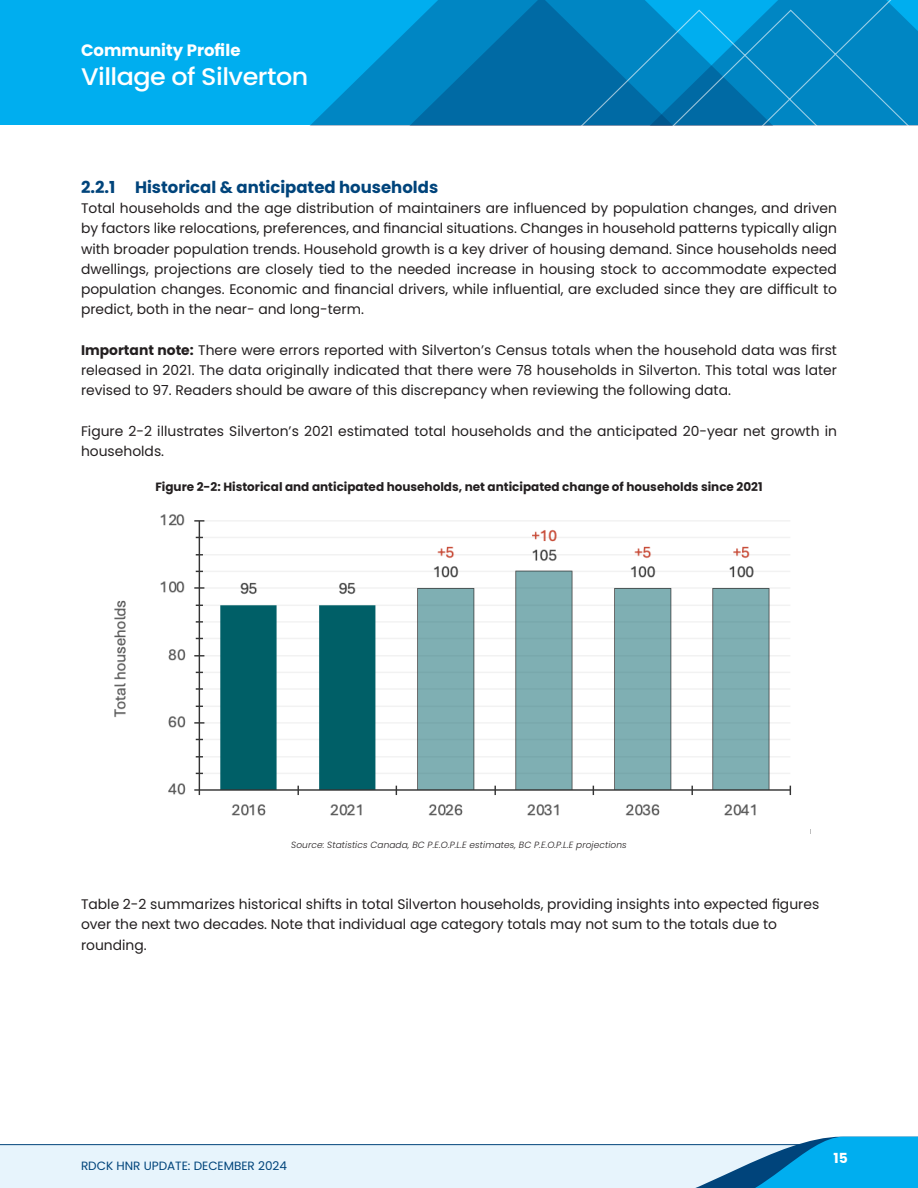
<style>
.page{position:relative;width:918px;height:1188px;background:#fff}
.page>*{position:absolute;margin:0;border:0;box-sizing:border-box;transform-origin:0 0}
.t1{font:500 24px "Poppins";letter-spacing:-.02em;color:#fff;scale:1.06 1}
.t2{font:700 16.5px "Poppins";color:#00447b}
.t3{font:700 16.5px "Poppins";color:#fff}
.t4{font:13.8px/20.2px "Poppins";color:#231f20;text-align:justify}
.t5{font:700 13.8px "Poppins";color:#fff}
.Chart_Title{font:700 12px "Poppins";color:#231f20}
.t6{font:12px "Poppins";color:#00447b}
.Chart_Source{font:italic 300 9px "Poppins";letter-spacing:.01em;color:#231f20}
.s1{font-weight:700}
</style>
<div class="page">
<div style="left:0;top:0;width:918px;height:125px;background:#00aeef"></div>
<svg style="left:311px;top:0;width:211px;height:125px;fill:#0086c3"></svg>
<div style="left:0;top:1145px;width:918px;height:43px;background:#e7f4fc"></div>
<hr style="left:0;top:1144px;width:918px;height:1px;background:#00447b">
<svg style="left:647px;top:1137px;width:271px;height:51px"></svg>
<svg style="left:522px;top:0;width:396px;height:125px;background:#0282be"></svg>
<img style="left:114px;top:514px;width:697px;height:320px">
<div style="left:802px;top:500px;width:19px;height:329px;background:#fff"></div>
<p class="t3" style="left:81px;top:41px;width:161px">Community Profile</p>
<h1 class="t1" style="left:81px;top:63px;width:216px">Village of Silverton</h1>
<p class="t2" style="left:81px;top:177px;width:359px">2.2.1 Historical &amp; anticipated households</p>
<p class="t4" style="left:81px;top:198px;width:758px">Total households and the age distribution of maintainers are influenced by population changes, and driven by factors like relocations, preferences, and financial situations. Changes in household patterns typically align with broader population trends. Household growth is a key driver of housing demand. Since households need dwellings, projections are closely tied to the needed increase in housing stock to accommodate expected population changes. Economic and financial drivers, while influential, are excluded since they are difficult to predict, both in the near- and long-term.</p>
<p class="t4" style="left:81px;top:340px;width:758px"><span class="s1">Important note:</span> There were errors reported with Silverton’s Census totals when the household data was first released in 2021. The data originally indicated that there were 78 households in Silverton. This total was later revised to 97. Readers should be aware of this discrepancy when reviewing the following data.</p>
<p class="t4" style="left:81px;top:421px;width:757px">Figure 2‑2 illustrates Silverton’s 2021 estimated total households and the anticipated 20-year net growth in households.</p>
<p class="Chart_Title" style="left:155px;top:480px;width:609px">Figure 2‑2: Historical and anticipated households, net anticipated change of households since 2021</p>
<p class="Chart_Source" style="left:291px;top:840px;width:337px">Source: Statistics Canada, BC P.E.O.P.L.E estimates, BC P.E.O.P.L.E projections</p>
<p class="t4" style="left:81px;top:894px;width:740px;text-align:left">Table 2‑2 summarizes historical shifts in total Silverton households, providing insights into expected figures over the next two decades. Note that individual age category totals may not sum to the totals due to rounding.</p>
<p class="t6" style="left:81px;top:1159px;width:207px">RDCK HNR UPDATE: DECEMBER 2024</p>
<p class="t5" style="left:834px;top:1151px;width:16px">15</p>
</div>
